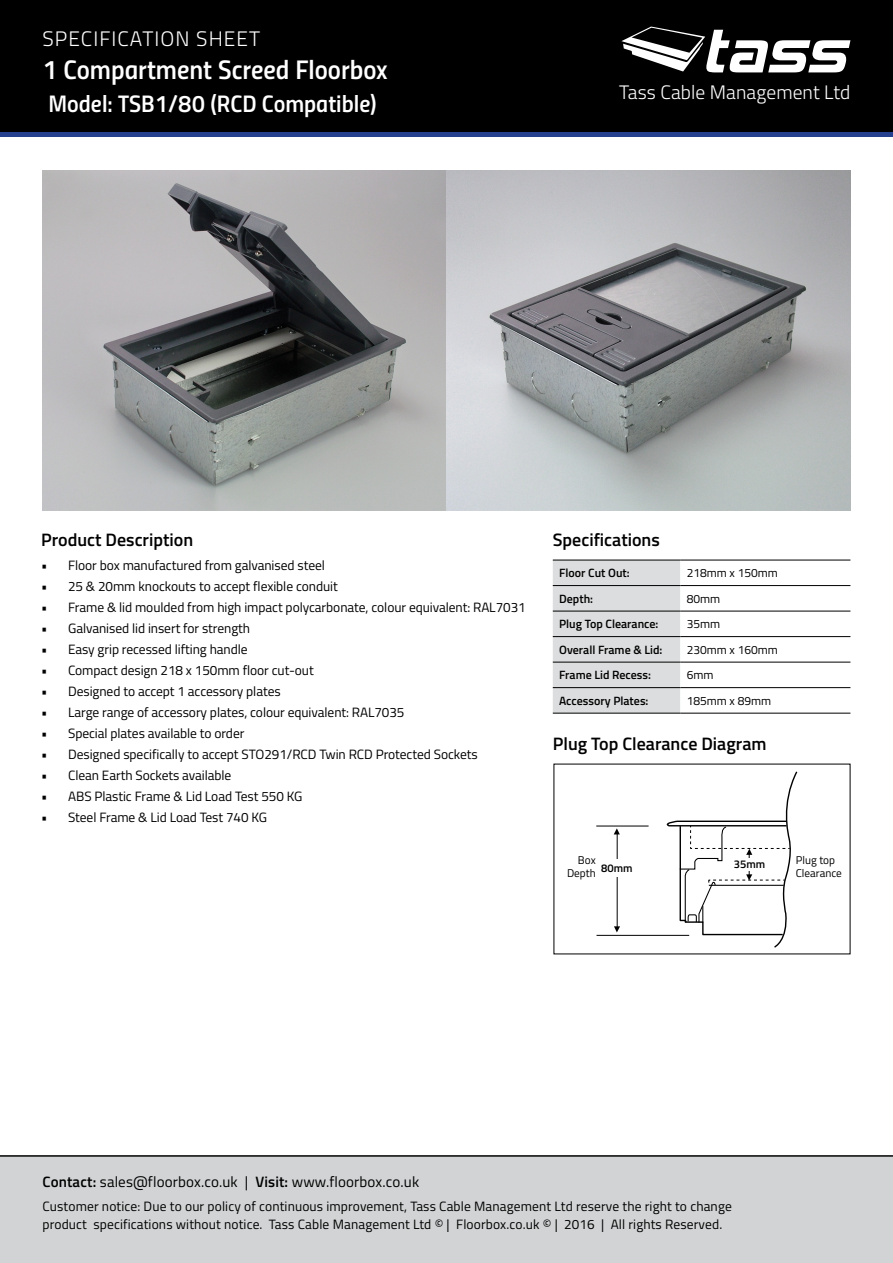
<style>
.page{position:relative;width:893px;height:1263px;background:#fff}
.page>*{position:absolute;margin:0;border:0;box-sizing:border-box;transform-origin:0 0}
.t1{font:27px "Titillium Semibold Upright";color:#fff}
.t2{font:24px "Titillium Semibold Upright";color:#fff}
.t3{font:300 21px "Titillium";letter-spacing:.05em;color:#fff}
.t4{font:300 19.5px "Titillium";letter-spacing:.005em;color:#fff}
.t5{font:600 18px "Titillium";color:#000}
.t6{font:15px "Titillium";letter-spacing:.01em;color:#000}
.t7{font:13.5px/18px "Titillium";letter-spacing:-.005em;color:#000}
.t8{font:600 12px "Titillium";color:#000}
.t9{font:12px "Titillium";color:#000}
.t10{font:11.25px/13.5px "Titillium";color:#000}
.t11{font:600 11.25px "Titillium";color:#000}
.s1{font-weight:600}
</style>
<div class="page">
<div style="left:0;top:67px;width:893px;height:69px;background:#25408f"></div>
<div style="left:0;top:0;width:893px;height:132px;background:#000"></div>
<svg style="left:621px;top:26px;width:229px;height:46px"></svg>
<div style="left:0;top:1157px;width:893px;height:106px;background:#d1d3d4"></div>
<hr style="left:0;top:1155px;width:893px;height:2px;background:#000">
<svg style="left:553px;top:561px;width:297px;height:152px"></svg>
<hr style="left:680px;top:585px;width:170px;height:1px;background:#000">
<hr style="left:553px;top:611px;width:127px;height:1px;background:#000">
<hr style="left:680px;top:611px;width:170px;height:1px;background:#000">
<hr style="left:553px;top:636px;width:127px;height:1px;background:#000">
<hr style="left:680px;top:636px;width:170px;height:1px;background:#000">
<hr style="left:553px;top:662px;width:127px;height:1px;background:#000">
<hr style="left:680px;top:662px;width:170px;height:1px;background:#000">
<hr style="left:553px;top:687px;width:127px;height:1px;background:#000">
<hr style="left:680px;top:687px;width:170px;height:1px;background:#000">
<hr style="left:553px;top:713px;width:127px;height:1px;background:#000">
<hr style="left:680px;top:713px;width:170px;height:1px;background:#000">
<hr style="left:553px;top:585px;width:127px;height:1px;background:#000">
<hr style="left:553px;top:560px;width:127px;height:1px;background:#000">
<hr style="left:680px;top:560px;width:170px;height:1px;background:#000">
<img style="left:43px;top:170px;width:403px;height:340px">
<svg style="left:446px;top:170px;width:404px;height:340px;background:#a9acae"></svg>
<hr style="left:596px;top:826px;width:53px;height:1px;background:#000">
<hr style="left:596px;top:935px;width:93px;height:1px;background:#000">
<hr style="left:617px;top:833px;width:1px;height:96px;background:#000">
<svg style="left:614px;top:926px;width:6px;height:6px"></svg>
<div style="left:606px;top:859px;width:22px;height:18px;background:#fff"></div>
<svg style="left:663px;top:771px;width:135px;height:177px"></svg>
<div style="left:727px;top:858px;width:46px;height:12px;background:#fff"></div>
<svg style="left:614px;top:828px;width:6px;height:6px"></svg>
<h3 class="t3" style="left:43px;top:23px;width:219px">SPECIFICATION SHEET</h3>
<h1 class="t1" style="left:43px;top:49px;width:347px">1 Compartment Screed Floorbox</h1>
<h2 class="t2" style="left:48px;top:85px;width:330px">Model: TSB1/80 (RCD Compatible)</h2>
<h3 class="t4" style="left:619px;top:78px;width:233px">Tass Cable Management Ltd</h3>
<h3 class="t5" style="left:41px;top:526px;width:154px">Product Description</h3>
<p class="t7" style="left:41px;top:556px;width:285px">• Floor box manufactured from galvanised steel</p>
<p class="t7" style="left:41px;top:577px;width:298px">• 25 &amp; 20mm knockouts to accept flexible conduit</p>
<p class="t7" style="left:41px;top:598px;width:486px">• Frame &amp; lid moulded from high impact polycarbonate, colour equivalent: RAL7031</p>
<p class="t7" style="left:41px;top:619px;width:211px">• Galvanised lid insert for strength</p>
<p class="t7" style="left:41px;top:640px;width:208px">• Easy grip recessed lifting handle</p>
<p class="t7" style="left:41px;top:661px;width:274px">• Compact design 218 x 150mm floor cut-out</p>
<p class="t7" style="left:41px;top:682px;width:241px">• Designed to accept 1 accessory plates</p>
<p class="t7" style="left:41px;top:703px;width:365px">• Large range of accessory plates, colour equivalent: RAL7035</p>
<p class="t7" style="left:41px;top:724px;width:205px">• Special plates available to order</p>
<p class="t7" style="left:41px;top:745px;width:438px">• Designed specifically to accept STO291/RCD Twin RCD Protected Sockets</p>
<p class="t7" style="left:41px;top:766px;width:192px">• Clean Earth Sockets available</p>
<p class="t7" style="left:41px;top:787px;width:263px">• ABS Plastic Frame &amp; Lid Load Test 550 KG</p>
<p class="t7" style="left:41px;top:808px;width:228px">• Steel Frame &amp; Lid Load Test 740 KG</p>
<h3 class="t5" style="left:553px;top:526px;width:109px">Specifications</h3>
<p class="t8" style="left:559px;top:564px;width:72px">Floor Cut Out:</p>
<p class="t9" style="left:687px;top:564px;width:93px">218mm x 150mm</p>
<p class="t8" style="left:559px;top:590px;width:35px">Depth:</p>
<p class="t9" style="left:687px;top:590px;width:35px">80mm</p>
<p class="t8" style="left:559px;top:615px;width:101px">Plug Top Clearance:</p>
<p class="t9" style="left:687px;top:615px;width:35px">35mm</p>
<p class="t8" style="left:559px;top:641px;width:105px">Overall Frame &amp; Lid:</p>
<p class="t9" style="left:687px;top:641px;width:93px">230mm x 160mm</p>
<p class="t8" style="left:559px;top:666px;width:93px">Frame Lid Recess:</p>
<p class="t9" style="left:687px;top:666px;width:28px">6mm</p>
<p class="t8" style="left:559px;top:692px;width:91px">Accessory Plates:</p>
<p class="t9" style="left:687px;top:692px;width:86px">185mm x 89mm</p>
<h3 class="t5" style="left:553px;top:731px;width:215px">Plug Top Clearance Diagram</h3>
<p class="t10" style="left:578px;top:853px;width:19px">Box</p>
<p class="t11" style="left:601px;top:860px;width:33px">80mm</p>
<p class="t10" style="left:567px;top:866px;width:30px">Depth</p>
<p class="t11" style="left:734px;top:856px;width:33px">35mm</p>
<p class="t10" style="left:796px;top:853px;width:48px">Plug top<br>Clearance</p>
<p class="t6" style="left:43px;top:1171px;width:378px"><span class="s1">Contact:</span> sales@floorbox.co.uk | <span class="s1">Visit:</span> www.floorbox.co.uk</p>
<p class="t7" style="left:43px;top:1196px;width:691px">Customer notice: Due to our policy of continuous improvement, Tass Cable Management Ltd reserve the right to change product specifications without notice. Tass Cable Management Ltd © | Floorbox.co.uk © | 2016 | All rights Reserved.</p>
</div>
